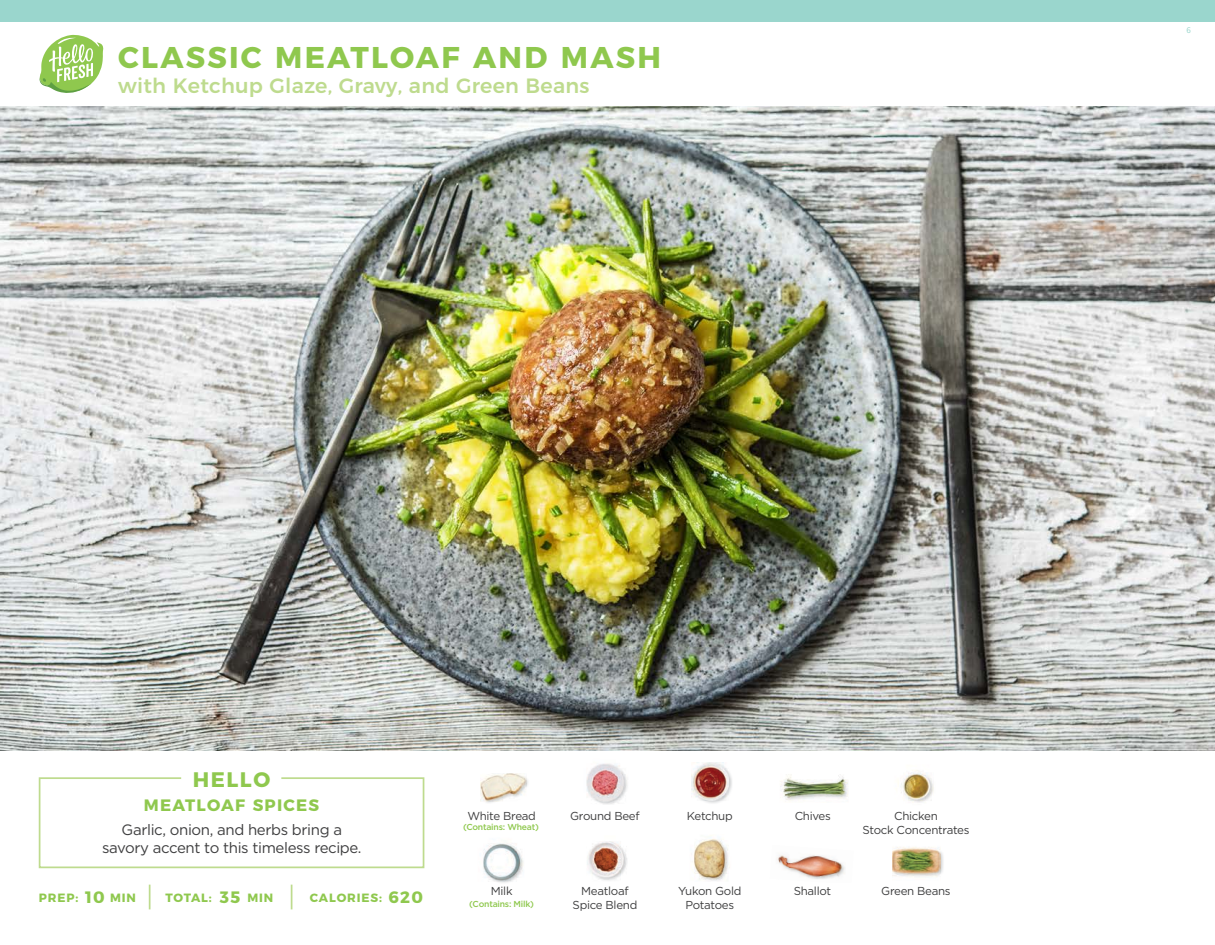
<style>
.page{position:relative;width:1215px;height:945px;background:#fff}
.page>*{position:absolute;margin:0;border:0;box-sizing:border-box;transform-origin:0 0}
.t1{font:700 30px "Montserrat";letter-spacing:.075em;color:#8fc84e}
.t2{font:700 21px "Montserrat";letter-spacing:.075em;color:#8fc84e}
.t3{font:500 20.7px "Montserrat";letter-spacing:.01em;color:#bedb8e}
.t4{font:700 16.5px "Montserrat";letter-spacing:.075em;color:#8fc84e}
.t5{font:15px/18px "Gotham";letter-spacing:-.025em;color:#3e3e3f;text-align:center}
.t6{font:700 12px "Montserrat";letter-spacing:.075em;color:#8fc84e}
.t7{font:11.55px/14.4px "Gotham";letter-spacing:-.025em;color:#3e3e3f;text-align:center}
.t8{font:9px "Source Sans Pro";color:#9ad6cd}
.t9{font:500 8.7px "Gotham";letter-spacing:-.025em;color:#8fc84e}
</style>
<div class="page">
<div style="left:0;top:0;width:1215px;height:21px;background:#9ad6cd"></div>
<img style="left:0;top:107px;width:1215px;height:644px">
<svg style="left:38px;top:777px;width:387px;height:92px"></svg>
<img style="left:485px;top:778px;width:43px;height:25px">
<img style="left:480px;top:773px;width:46px;height:28px">
<img style="left:483px;top:843px;width:40px;height:39px">
<img style="left:697px;top:762px;width:35px;height:41px">
<img style="left:692px;top:763px;width:37px;height:37px">
<img style="left:693px;top:835px;width:37px;height:33px">
<img style="left:694px;top:840px;width:35px;height:41px">
<img style="left:586px;top:763px;width:41px;height:41px">
<img style="left:587px;top:841px;width:40px;height:40px">
<img style="left:941px;top:852px;width:2px;height:21px">
<img style="left:897px;top:847px;width:36px;height:1px">
<img style="left:892px;top:848px;width:49px;height:29px">
<img style="left:778px;top:855px;width:67px;height:24px">
<img style="left:780px;top:775px;width:66px;height:15px">
<img style="left:783px;top:780px;width:65px;height:21px">
<img style="left:903px;top:772px;width:31px;height:31px">
<hr style="left:149px;top:885px;width:2px;height:24px;background:#bedb8e">
<svg style="left:291px;top:885px;width:1px;height:24px"></svg>
<svg style="left:39px;top:34px;width:65px;height:59px"></svg>
<h1 class="t1" style="left:118px;top:32px;width:544px">CLASSIC MEATLOAF AND MASH</h1>
<h3 class="t3" style="left:118px;top:69px;width:473px">with Ketchup Glaze, Gravy, and Green Beans</h3>
<p class="t8" style="left:1186px;top:25px;width:6px">6</p>
<h2 class="t2" style="left:193px;top:762px;width:79px">HELLO</h2>
<h3 class="t4" style="left:144px;top:792px;width:177px">MEATLOAF SPICES</h3>
<p class="t5" style="left:102px;top:820px;width:261px">Garlic, onion, and herbs bring a savory accent to this timeless recipe.</p>
<h3 class="t4" style="left:85px;top:883px;width:21px">10</h3>
<h3 class="t4" style="left:220px;top:883px;width:22px">35</h3>
<h3 class="t4" style="left:389px;top:883px;width:36px">620</h3>
<p class="t6" style="left:39px;top:888px;width:41px">PREP:</p>
<p class="t6" style="left:110px;top:888px;width:27px">MIN</p>
<p class="t6" style="left:166px;top:888px;width:48px">TOTAL:</p>
<p class="t6" style="left:247px;top:888px;width:27px">MIN</p>
<p class="t6" style="left:310px;top:888px;width:74px">CALORIES:</p>
<p class="t7" style="left:467px;top:809px;width:70px">White Bread</p>
<p class="t9" style="left:463px;top:822px;width:77px">(Contains: Wheat)</p>
<p class="t7" style="left:570px;top:809px;width:71px">Ground Beef</p>
<p class="t7" style="left:687px;top:809px;width:47px">Ketchup</p>
<p class="t7" style="left:795px;top:809px;width:38px">Chives</p>
<p class="t7" style="left:863px;top:808px;width:108px">Chicken<br>Stock Concentrates</p>
<p class="t7" style="left:573px;top:883px;width:66px">Meatloaf<br>Spice Blend</p>
<p class="t7" style="left:678px;top:883px;width:65px">Yukon Gold<br>Potatoes</p>
<p class="t7" style="left:491px;top:883px;width:23px">Milk</p>
<p class="t7" style="left:794px;top:883px;width:39px">Shallot</p>
<p class="t7" style="left:881px;top:883px;width:71px">Green Beans</p>
<p class="t9" style="left:469px;top:898px;width:66px">(Contains: Milk)</p>
</div>
